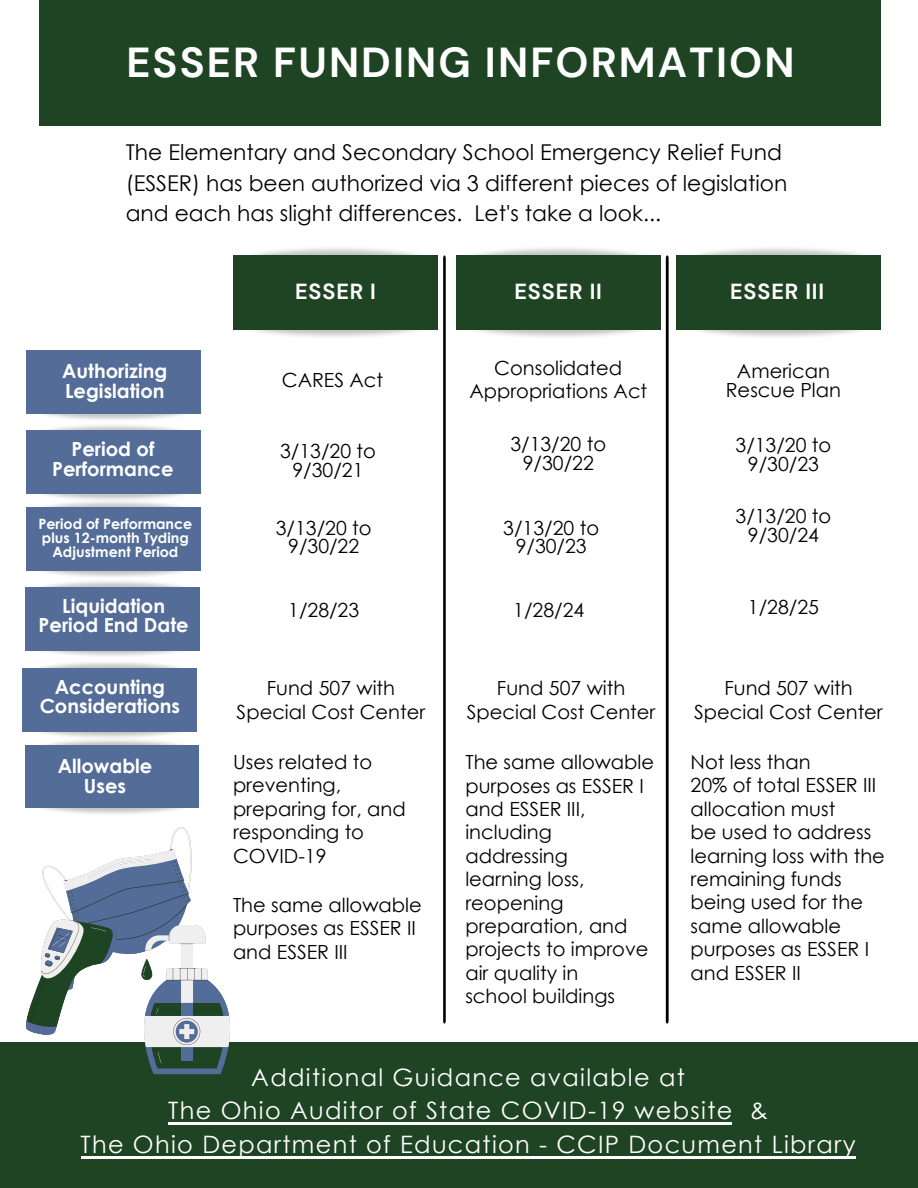
<style>
.page{position:relative;width:918px;height:1188px;background:#fff}
.page>*{position:absolute;margin:0;border:0;box-sizing:border-box;transform-origin:0 0}
.t1{font:700 41.85px "DM Sans";letter-spacing:.05em;color:#fff}
.t2{font:24px/33.6px "Century Gothic";letter-spacing:.055em;color:#fff;text-align:center}
.t3{font:21.75px/30.5px "Century Gothic";color:#000}
.t4{font:700 21.75px "DM Sans";letter-spacing:.04em;color:#fff}
.t5{font:19.5px/23.4px "Century Gothic";color:#000;text-align:center}
.t6{font:700 19.5px/19.5px "Century Gothic";color:#fff;text-align:center}
.t7{font:700 14.25px/14.2px "Century Gothic";color:#fff;text-align:center}
</style>
<div class="page">
<div style="left:39px;top:0;width:841px;height:125px;background:#1f4423"></div>
<img style="left:233px;top:310px;width:185px;height:27px">
<img style="left:233px;top:248px;width:185px;height:27px">
<div style="left:234px;top:255px;width:204px;height:75px;background:#1f4423"></div>
<img style="left:475px;top:310px;width:186px;height:27px">
<img style="left:475px;top:248px;width:186px;height:27px">
<div style="left:456px;top:255px;width:204px;height:75px;background:#1f4423"></div>
<img style="left:676px;top:310px;width:186px;height:27px">
<img style="left:676px;top:248px;width:186px;height:27px">
<div style="left:677px;top:255px;width:204px;height:75px;background:#1f4423"></div>
<div style="left:27px;top:351px;width:174px;height:63px;background:#546c98"></div>
<img style="left:26px;top:414px;width:175px;height:33px">
<div style="left:27px;top:431px;width:174px;height:63px;background:#546c98"></div>
<img style="left:22px;top:667px;width:158px;height:18px">
<div style="left:23px;top:668px;width:174px;height:63px;background:#546c98"></div>
<img style="left:25px;top:792px;width:157px;height:22px">
<img style="left:22px;top:729px;width:175px;height:33px">
<div style="left:26px;top:745px;width:173px;height:63px;background:#546c98"></div>
<hr style="left:443px;top:258px;width:3px;height:763px;background:#000">
<svg style="left:665px;top:258px;width:4px;height:763px"></svg>
<div style="left:0;top:1042px;width:918px;height:146px;background:#1f4423"></div>
<svg style="left:25px;top:827px;width:205px;height:247px"></svg>
<img style="left:26px;top:491px;width:158px;height:33px">
<div style="left:27px;top:507px;width:174px;height:64px;background:#546c98"></div>
<img style="left:25px;top:634px;width:175px;height:33px">
<img style="left:26px;top:570px;width:174px;height:33px">
<div style="left:25px;top:587px;width:174px;height:63px;background:#546c98"></div>
<hr style="left:169px;top:1122px;width:563px;height:3px;background:#fff">
<hr style="left:81px;top:1156px;width:774px;height:2px;background:#fff">
<p class="t1" style="left:126px;top:35px;width:670px">ESSER FUNDING INFORMATION</p>
<p class="t3" style="left:126px;top:137px;width:663px">The Elementary and Secondary School Emergency Relief Fund (ESSER) has been authorized via 3 different pieces of legislation and each has slight differences. Let's take a look...</p>
<p class="t4" style="left:295px;top:278px;width:82px">ESSER I</p>
<p class="t4" style="left:515px;top:278px;width:89px">ESSER II</p>
<p class="t4" style="left:730px;top:278px;width:96px">ESSER III</p>
<p class="t6" style="left:62px;top:361px;width:107px;text-align:left">Authorizing<br>Legislation</p>
<p class="t6" style="left:52px;top:439px;width:123px">Period of<br>Performance</p>
<p class="t5" style="left:282px;top:368px;width:103px">CARES Act</p>
<p class="t5" style="left:280px;top:441px;width:97px;line-height:18.6px">3/13/20 to<br>9/30/21</p>
<p class="t5" style="left:469px;top:357px;width:179px;line-height:22.5px">Consolidated<br>Appropriations Act</p>
<p class="t5" style="left:510px;top:434px;width:97px;line-height:18.6px">3/13/20 to<br>9/30/22</p>
<p class="t7" style="left:38px;top:516px;width:156px">Period of Performance plus 12-month Tyding<br>Adjustment Period</p>
<p class="t5" style="left:503px;top:518px;width:97px;line-height:18.6px">3/13/20 to<br>9/30/23</p>
<p class="t6" style="left:39px;top:595px;width:152px">Liquidation<br>Period End Date</p>
<p class="t5" style="left:276px;top:518px;width:97px;line-height:18.6px">3/13/20 to<br>9/30/22</p>
<p class="t5" style="left:288px;top:598px;width:73px">1/28/23</p>
<p class="t5" style="left:513px;top:598px;width:73px">1/28/24</p>
<p class="t6" style="left:40px;top:677px;width:142px">Accounting<br>Considerations</p>
<p class="t6" style="left:58px;top:756px;width:96px">Allowable<br>Uses</p>
<p class="t5" style="left:237px;top:676px;width:190px">Fund 507 with<br>Special Cost Center</p>
<p class="t5" style="left:233px;top:750px;width:174px;text-align:left">Uses related to preventing, preparing for, and responding to<br>COVID-19</p>
<p class="t5" style="left:233px;top:893px;width:190px;text-align:left">The same allowable purposes as ESSER II and ESSER III</p>
<p class="t5" style="left:467px;top:676px;width:190px">Fund 507 with<br>Special Cost Center</p>
<p class="t5" style="left:465px;top:750px;width:190px;text-align:left">The same allowable purposes as ESSER I and ESSER III, including addressing<br>learning loss, reopening preparation, and projects to improve air quality in<br>school buildings</p>
<p class="t5" style="left:726px;top:362px;width:117px;line-height:18.5px">American<br>Rescue Plan</p>
<p class="t5" style="left:736px;top:436px;width:97px;line-height:18.6px">3/13/20 to<br>9/30/23</p>
<p class="t5" style="left:736px;top:507px;width:97px;line-height:18.6px">3/13/20 to<br>9/30/24</p>
<p class="t5" style="left:748px;top:595px;width:73px">1/28/25</p>
<p class="t5" style="left:694px;top:676px;width:190px">Fund 507 with<br>Special Cost Center</p>
<p class="t5" style="left:691px;top:750px;width:196px;text-align:left">Not less than<br>20% of total ESSER III allocation must<br>be used to address learning loss with the remaining funds being used for the same allowable purposes as ESSER I and ESSER II</p>
<p class="t2" style="left:81px;top:1060px;width:777px">Additional Guidance available at<br>The Ohio Auditor of State COVID-19 website &amp;<br>The Ohio Department of Education - CCIP Document Library</p>
</div>
